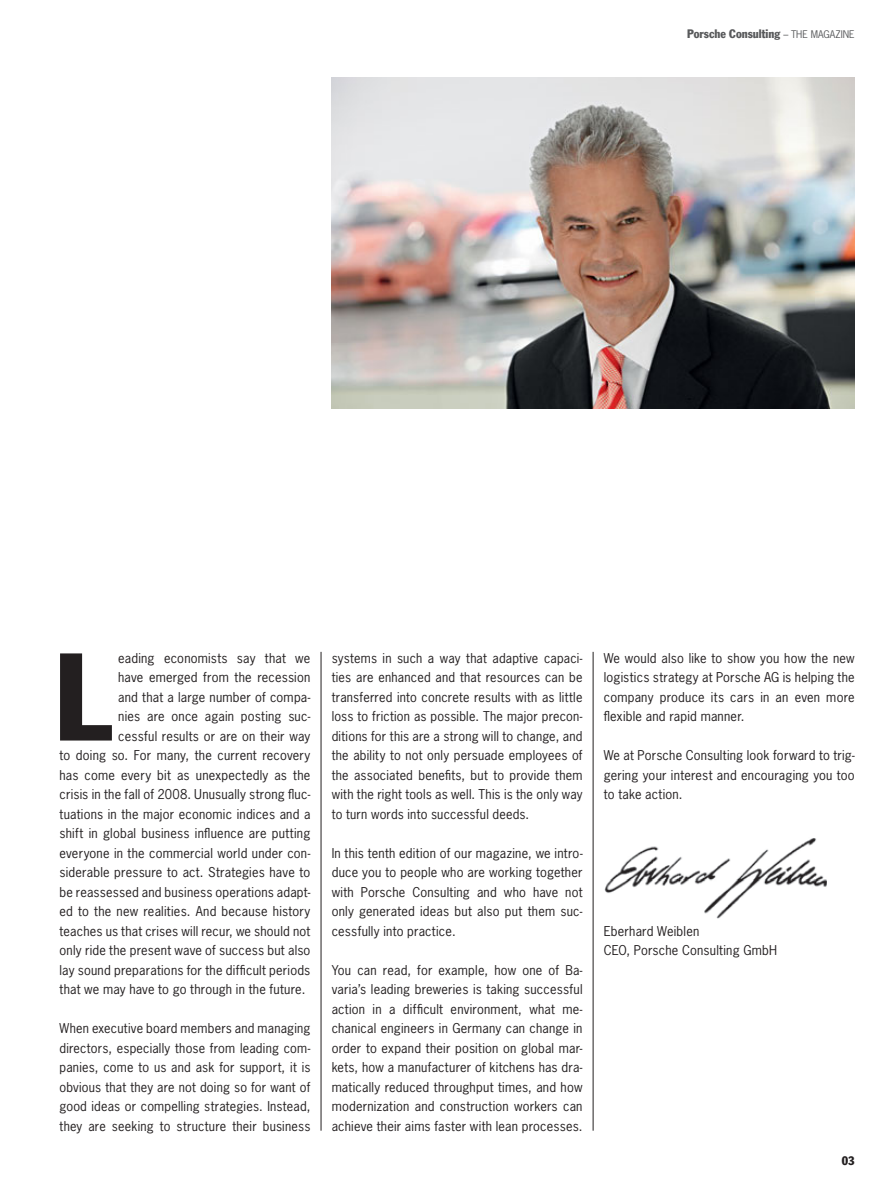
<style>
.page{position:relative;width:893px;height:1191px;background:#fff}
.page>*{position:absolute;margin:0;border:0;box-sizing:border-box;transform-origin:0 0}
.t1{font:condensed 122.25px "Porsche Franklin Gothic";color:#231f20}
.t2{font:12.75px/19.5px "Porsche News Gothic";letter-spacing:.015em;color:#231f20;text-align:justify}
.t3{font:condensed 12px "Porsche Franklin Gothic";color:#58595b}
.t4{font:condensed 12px "Porsche Franklin Gothic";color:#231f20}
.s1{font-family:"Porsche News Gothic";font-stretch:normal;font-size:9.9px}
</style>
<div class="page">
<img style="left:332px;top:77px;width:523px;height:332px">
<img style="left:605px;top:838px;width:221px;height:81px">
<hr style="left:321px;top:652px;width:1px;height:478px;background:#231f20">
<hr style="left:593px;top:652px;width:1px;height:478px;background:#231f20">
<p class="t3" style="left:687px;top:27px;width:169px">Porsche Consulting <span class="s1">– THE MAGAZINE</span></p>
<h1 class="t1" style="left:54px;top:622px;width:60px">L</h1>
<p class="t2" style="left:118px;top:649px;width:194px">eading economists say that we</p>
<p class="t2" style="left:118px;top:668px;width:194px">have emerged from the recession</p>
<p class="t2" style="left:118px;top:688px;width:194px">and that a large number of compa-</p>
<p class="t2" style="left:118px;top:707px;width:194px">nies are once again posting suc-</p>
<p class="t2" style="left:118px;top:727px;width:194px">cessful results or are on their way</p>
<p class="t2" style="left:60px;top:746px;width:252px">to doing so. For many, the current recovery</p>
<p class="t2" style="left:60px;top:766px;width:252px">has come every bit as unexpectedly as the</p>
<p class="t2" style="left:60px;top:785px;width:252px">crisis in the fall of 2008. Unusually strong fluc-</p>
<p class="t2" style="left:60px;top:805px;width:252px">tuations in the major economic indices and a</p>
<p class="t2" style="left:60px;top:824px;width:252px">shift in global business influence are putting</p>
<p class="t2" style="left:60px;top:844px;width:252px">everyone in the commercial world under con-</p>
<p class="t2" style="left:60px;top:863px;width:252px">siderable pressure to act. Strategies have to</p>
<p class="t2" style="left:60px;top:883px;width:252px">be reassessed and business operations adapt-</p>
<p class="t2" style="left:60px;top:902px;width:252px">ed to the new realities. And because history</p>
<p class="t2" style="left:60px;top:922px;width:252px">teaches us that crises will recur, we should not</p>
<p class="t2" style="left:60px;top:941px;width:252px">only ride the present wave of success but also</p>
<p class="t2" style="left:60px;top:961px;width:252px">lay sound preparations for the difficult periods</p>
<p class="t2" style="left:60px;top:980px;width:247px">that we may have to go through in the future.</p>
<p class="t2" style="left:60px;top:1019px;width:252px">When executive board members and managing directors, especially those from leading com&shy;panies, come to us and ask for support, it is obvious that they are not doing so for want of good ideas or compelling strategies. Instead, they are seeking to structure their business</p>
<p class="t2" style="left:332px;top:649px;width:252px">systems in such a way that adaptive capaci&shy;ties are enhanced and that resources can be transferred into concrete results with as little loss to friction as possible. The major precon&shy;ditions for this are a strong will to change, and the ability to not only persuade employees of the associated benefits, but to provide them with the right tools as well. This is the only way to turn words into successful deeds.</p>
<p class="t2" style="left:332px;top:844px;width:252px">In this tenth edition of our magazine, we intro&shy;duce you to people who are working together with Porsche Consulting and who have not only generated ideas but also put them suc&shy;cessfully into practice.</p>
<p class="t2" style="left:332px;top:961px;width:252px">You can read, for example, how one of Ba&shy;varia’s leading breweries is taking successful action in a difficult environment, what me&shy;chanical engineers in Germany can change in order to expand their position on global mar&shy;kets, how a manufacturer of kitchens has dra&shy;matically reduced throughput times, and how modernization and construction workers can achieve their aims faster with lean processes.</p>
<p class="t2" style="left:604px;top:649px;width:252px">We would also like to show you how the new logistics strategy at Porsche AG is helping the company produce its cars in an even more flexible and rapid manner.</p>
<p class="t2" style="left:604px;top:746px;width:252px">We at Porsche Consulting look forward to trig&shy;gering your interest and encouraging you too to take action.</p>
<p class="t2" style="left:604px;top:922px;width:175px">Eberhard Weiblen<br>CEO, Porsche Consulting GmbH</p>
<p class="t4" style="left:842px;top:1153px;width:14px">03</p>
</div>
